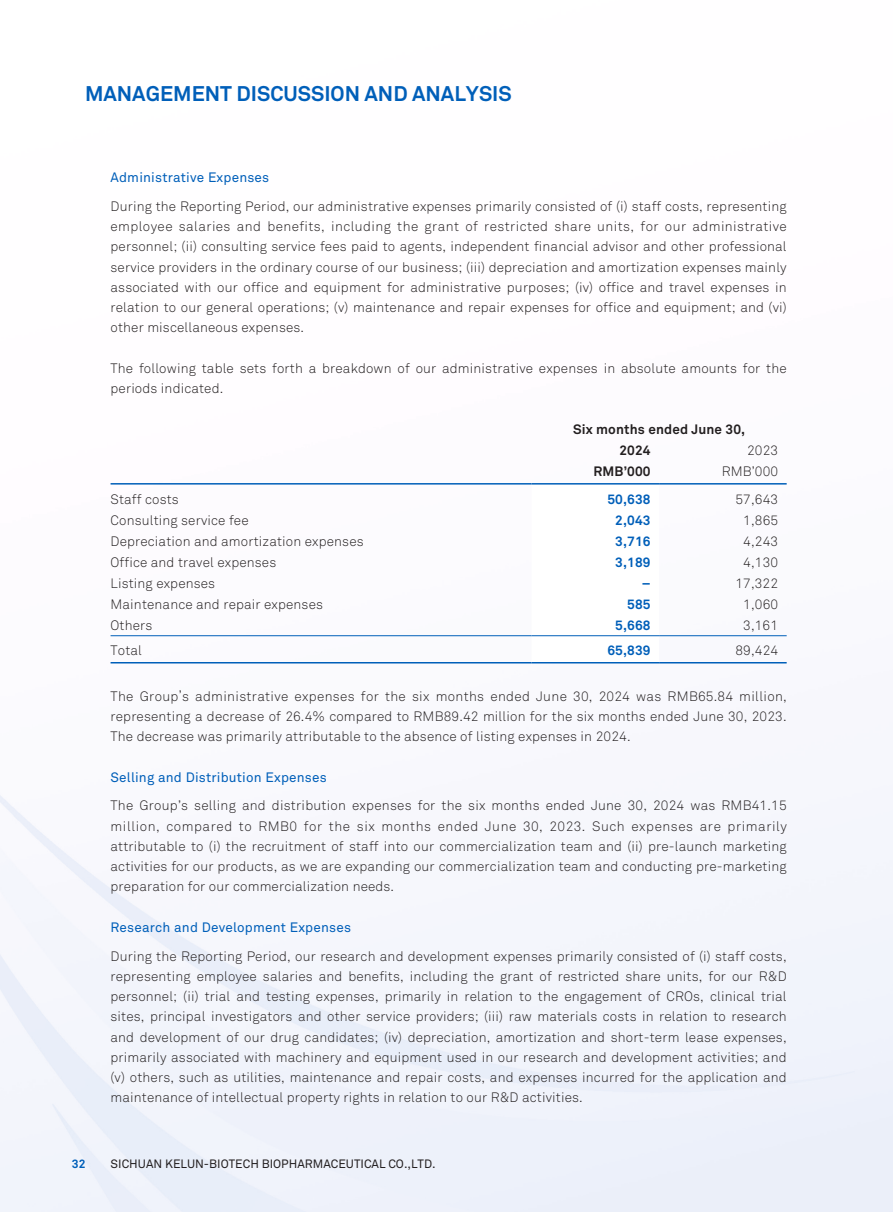
<style>
.page{position:relative;width:893px;height:1212px;background:#fff}
.page>*{position:absolute;margin:0;border:0;box-sizing:border-box;transform-origin:0 0}
.t1{font:700 21px "Akkurat Pro";color:#005fb9}
.t2{font:13.5px/20.2px "Akkurat Light Pro";letter-spacing:.01em;color:#231f20;text-align:justify}
.t3{font:13.5px "Akkurat Pro";letter-spacing:.015em;color:#005fb9}
.t4{font:700 13.5px "Akkurat Pro";letter-spacing:.01em;color:#005fb9}
.t5{font:700 13.5px/21px "Akkurat Pro";letter-spacing:.01em;color:#231f20}
.t6{font:12px "Akkurat Pro";color:#231f20}
.t7{font:700 12px "Akkurat Pro";color:#005fb9}
</style>
<div class="page">
<svg style="left:531px;top:484px;width:128px;height:153px"></svg>
<hr style="left:111px;top:483px;width:420px;height:1px;background:#005fb9">
<hr style="left:531px;top:483px;width:128px;height:1px;background:#005fb9">
<hr style="left:659px;top:483px;width:128px;height:1px;background:#005fb9">
<hr style="left:111px;top:635px;width:420px;height:1px;background:#005fb9">
<hr style="left:531px;top:635px;width:128px;height:1px;background:#005fb9">
<hr style="left:659px;top:635px;width:128px;height:1px;background:#005fb9">
<hr style="left:111px;top:662px;width:420px;height:1px;background:#005fb9">
<hr style="left:531px;top:662px;width:128px;height:1px;background:#005fb9">
<hr style="left:659px;top:662px;width:128px;height:1px;background:#005fb9">
<h1 class="t1" style="left:85px;top:81px;width:428px">MANAGEMENT DISCUSSION AND ANALYSIS</h1>
<p class="t3" style="left:111px;top:170px;width:160px">Administrative Expenses</p>
<p class="t2" style="left:111px;top:196px;width:678px">During the Reporting Period, our administrative expenses primarily consisted of (i) staff costs, representing employee salaries and benefits, including the grant of restricted share units, for our administrative personnel; (ii) consulting service fees paid to agents, independent financial advisor and other professional service providers in the ordinary course of our business; (iii) depreciation and amortization expenses mainly associated with our office and equipment for administrative purposes; (iv) office and travel expenses in relation to our general operations; (v) maintenance and repair expenses for office and equipment; and (vi) other miscellaneous expenses.</p>
<p class="t2" style="left:111px;top:358px;width:678px">The following table sets forth a breakdown of our administrative expenses in absolute amounts for the periods indicated.</p>
<p class="t5" style="left:619px;top:419px;width:127px;text-indent:-46px">Six months ended June 30,<br>2024</p>
<p class="t2" style="left:747px;top:441px;width:33px">2023</p>
<p class="t5" style="left:594px;top:461px;width:59px">RMB’000</p>
<p class="t2" style="left:722px;top:462px;width:58px">RMB’000</p>
<p class="t2" style="left:111px;top:489px;width:70px">Staff costs</p>
<p class="t4" style="left:607px;top:491px;width:45px">50,638</p>
<p class="t2" style="left:735px;top:489px;width:44px">57,643</p>
<p class="t2" style="left:111px;top:510px;width:140px">Consulting service fee</p>
<p class="t4" style="left:615px;top:512px;width:37px">2,043</p>
<p class="t2" style="left:743px;top:510px;width:36px">1,865</p>
<p class="t2" style="left:111px;top:531px;width:255px">Depreciation and amortization expenses</p>
<p class="t4" style="left:615px;top:533px;width:37px">3,716</p>
<p class="t2" style="left:743px;top:531px;width:36px">4,243</p>
<p class="t2" style="left:111px;top:552px;width:167px">Office and travel expenses</p>
<p class="t4" style="left:615px;top:554px;width:37px">3,189</p>
<p class="t2" style="left:743px;top:552px;width:36px">4,130</p>
<p class="t2" style="left:111px;top:573px;width:106px">Listing expenses</p>
<p class="t4" style="left:642px;top:575px;width:10px">–</p>
<p class="t2" style="left:735px;top:573px;width:44px">17,322</p>
<p class="t2" style="left:111px;top:594px;width:214px">Maintenance and repair expenses</p>
<p class="t4" style="left:627px;top:596px;width:25px">585</p>
<p class="t2" style="left:743px;top:594px;width:36px">1,060</p>
<p class="t2" style="left:111px;top:615px;width:43px">Others</p>
<p class="t4" style="left:615px;top:617px;width:37px">5,668</p>
<p class="t2" style="left:743px;top:615px;width:36px">3,161</p>
<p class="t2" style="left:111px;top:641px;width:33px">Total</p>
<p class="t4" style="left:607px;top:642px;width:45px">65,839</p>
<p class="t2" style="left:735px;top:641px;width:44px">89,424</p>
<p class="t2" style="left:111px;top:686px;width:678px">The Group’s administrative expenses for the six months ended June 30, 2024 was RMB65.84 million, representing a decrease of 26.4% compared to RMB89.42 million for the six months ended June 30, 2023.<br>The decrease was primarily attributable to the absence of listing expenses in 2024.</p>
<p class="t3" style="left:111px;top:769px;width:218px">Selling and Distribution Expenses</p>
<p class="t2" style="left:111px;top:796px;width:678px">The Group’s selling and distribution expenses for the six months ended June 30, 2024 was RMB41.15 million, compared to RMB0 for the six months ended June 30, 2023. Such expenses are primarily attributable to (i) the recruitment of staff into our commercialization team and (ii) pre-launch marketing activities for our products, as we are expanding our commercialization team and conducting pre-marketing preparation for our commercialization needs.</p>
<p class="t3" style="left:111px;top:919px;width:242px">Research and Development Expenses</p>
<p class="t2" style="left:111px;top:946px;width:678px">During the Reporting Period, our research and development expenses primarily consisted of (i) staff costs, representing employee salaries and benefits, including the grant of restricted share units, for our R&amp;D personnel; (ii) trial and testing expenses, primarily in relation to the engagement of CROs, clinical trial sites, principal investigators and other service providers; (iii) raw materials costs in relation to research and development of our drug candidates; (iv) depreciation, amortization and short-term lease expenses, primarily associated with machinery and equipment used in our research and development activities; and (v) others, such as utilities, maintenance and repair costs, and expenses incurred for the application and maintenance of intellectual property rights in relation to our R&amp;D activities.</p>
<p class="t7" style="left:72px;top:1156px;width:15px">32</p>
<p class="t6" style="left:111px;top:1157px;width:327px">SICHUAN KELUN-BIOTECH BIOPHARMACEUTICAL CO.,LTD.</p>
</div>
